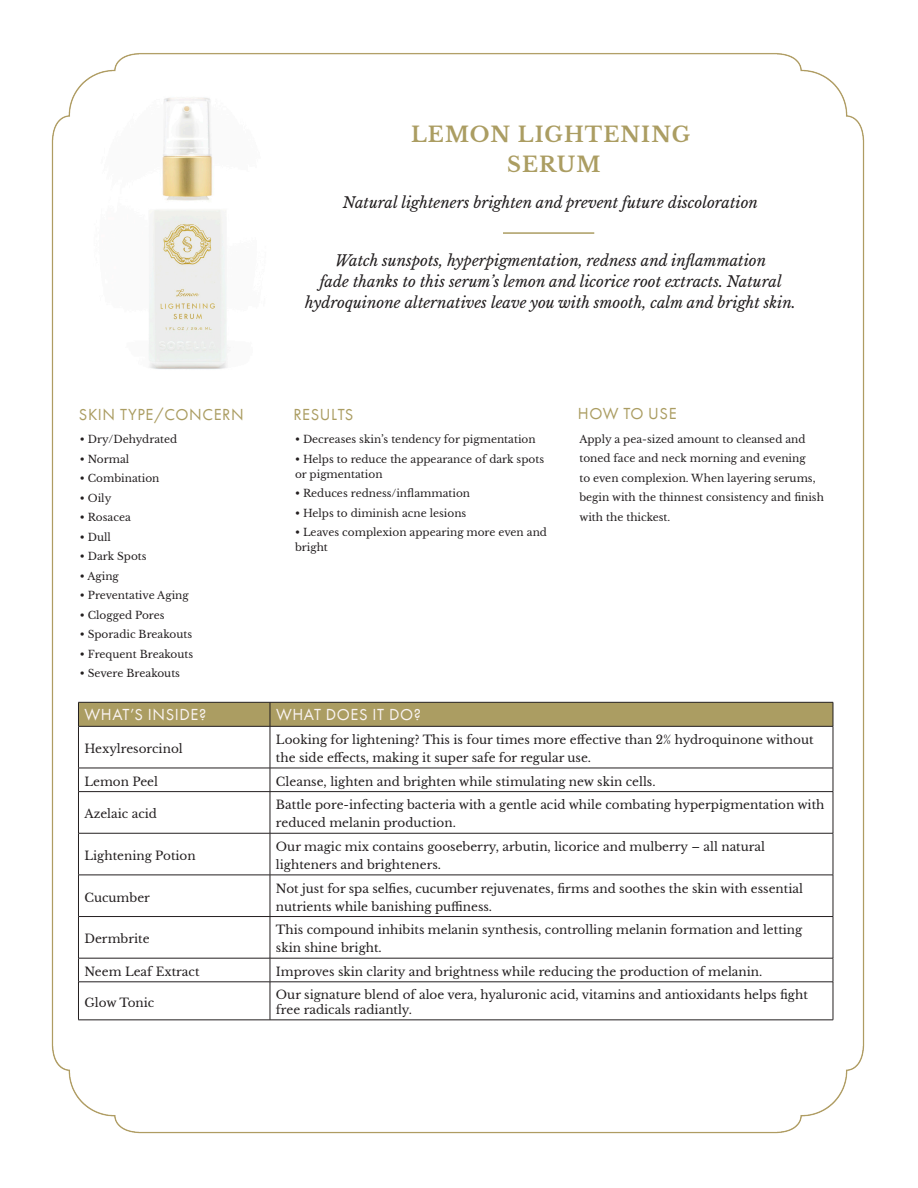
<style>
.page{position:relative;width:918px;height:1188px;background:#fff}
.page>*{position:absolute;margin:0;border:0;box-sizing:border-box;transform-origin:0 0}
.t1{font:700 21px "Libre Baskerville";letter-spacing:.05em;color:#ab9d62}
.t2{font:16.5px "Futura PT Book";letter-spacing:.035em;color:#ab9d62}
.t3{font:16.5px "Futura PT Book";letter-spacing:.035em;color:#faf4f3}
.t4{font:italic 15px/21px "Libre Baskerville";color:#231f20;text-align:center}
.t5{font:12px/18px "Libre Baskerville";color:#231f20}
.t6{font:10.5px/19.5px "Libre Baskerville";color:#231f20}
</style>
<div class="page">
<img style="left:51px;top:53px;width:814px;height:1081px">
<hr style="left:503px;top:232px;width:91px;height:2px;background:#ab9d62">
<hr style="left:270px;top:727px;width:1px;height:41px;background:#231f20">
<svg style="left:270px;top:769px;width:1px;height:22px"></svg>
<hr style="left:270px;top:792px;width:1px;height:41px;background:#231f20">
<hr style="left:270px;top:833px;width:1px;height:42px;background:#231f20">
<hr style="left:270px;top:875px;width:1px;height:41px;background:#231f20">
<hr style="left:270px;top:917px;width:1px;height:41px;background:#231f20">
<svg style="left:270px;top:959px;width:1px;height:23px"></svg>
<hr style="left:270px;top:982px;width:1px;height:38px;background:#231f20">
<hr style="left:78px;top:727px;width:1px;height:41px;background:#231f20">
<hr style="left:833px;top:727px;width:1px;height:41px;background:#231f20">
<hr style="left:78px;top:768px;width:192px;height:1px;background:#231f20">
<svg style="left:78px;top:768px;width:1px;height:23px"></svg>
<hr style="left:270px;top:768px;width:563px;height:1px;background:#231f20">
<svg style="left:833px;top:768px;width:1px;height:23px"></svg>
<hr style="left:78px;top:791px;width:192px;height:1px;background:#231f20">
<hr style="left:78px;top:792px;width:1px;height:41px;background:#231f20">
<hr style="left:270px;top:791px;width:563px;height:1px;background:#231f20">
<hr style="left:833px;top:792px;width:1px;height:41px;background:#231f20">
<hr style="left:78px;top:833px;width:1px;height:42px;background:#231f20">
<hr style="left:833px;top:833px;width:1px;height:42px;background:#231f20">
<hr style="left:78px;top:875px;width:1px;height:41px;background:#231f20">
<hr style="left:833px;top:875px;width:1px;height:41px;background:#231f20">
<hr style="left:78px;top:917px;width:1px;height:41px;background:#231f20">
<hr style="left:833px;top:917px;width:1px;height:41px;background:#231f20">
<svg style="left:78px;top:959px;width:1px;height:23px"></svg>
<svg style="left:833px;top:958px;width:1px;height:24px"></svg>
<hr style="left:78px;top:982px;width:1px;height:38px;background:#231f20">
<hr style="left:833px;top:982px;width:1px;height:38px;background:#231f20">
<hr style="left:78px;top:726px;width:192px;height:1px;background:#231f20">
<svg style="left:78px;top:702px;width:756px;height:24px"></svg>
<hr style="left:270px;top:726px;width:563px;height:1px;background:#231f20">
<hr style="left:78px;top:833px;width:192px;height:1px;background:#231f20">
<hr style="left:270px;top:833px;width:563px;height:1px;background:#231f20">
<hr style="left:78px;top:875px;width:192px;height:1px;background:#231f20">
<hr style="left:270px;top:875px;width:563px;height:1px;background:#231f20">
<hr style="left:78px;top:916px;width:192px;height:1px;background:#231f20">
<hr style="left:270px;top:916px;width:563px;height:1px;background:#231f20">
<hr style="left:78px;top:958px;width:192px;height:1px;background:#231f20">
<hr style="left:270px;top:958px;width:563px;height:1px;background:#231f20">
<hr style="left:78px;top:982px;width:192px;height:1px;background:#231f20">
<hr style="left:270px;top:982px;width:563px;height:1px;background:#231f20">
<hr style="left:78px;top:1020px;width:192px;height:1px;background:#231f20">
<hr style="left:270px;top:1020px;width:563px;height:1px;background:#231f20">
<p class="t1" style="left:411px;top:122px;width:281px">LEMON LIGHTENING</p>
<p class="t1" style="left:507px;top:152px;width:95px">SERUM</p>
<p class="t4" style="left:343px;top:193px;width:417px">Natural lighteners brighten and prevent future discoloration</p>
<p class="t2" style="left:79px;top:404px;width:166px">SKIN TYPE/CONCERN</p>
<p class="t6" style="left:80px;top:430px;width:99px">• Dry/Dehydrated</p>
<p class="t6" style="left:80px;top:449px;width:51px">• Normal</p>
<p class="t6" style="left:80px;top:469px;width:81px">• Combination</p>
<p class="t6" style="left:80px;top:488px;width:33px">• Oily</p>
<p class="t6" style="left:80px;top:508px;width:53px">• Rosacea</p>
<p class="t6" style="left:80px;top:527px;width:33px">• Dull</p>
<p class="t6" style="left:80px;top:547px;width:68px">• Dark Spots</p>
<p class="t6" style="left:80px;top:566px;width:41px">• Aging</p>
<p class="t6" style="left:80px;top:586px;width:110px">• Preventative Aging</p>
<p class="t6" style="left:80px;top:605px;width:86px">• Clogged Pores</p>
<p class="t6" style="left:80px;top:625px;width:114px">• Sporadic Breakouts</p>
<p class="t6" style="left:80px;top:644px;width:115px">• Frequent Breakouts</p>
<p class="t6" style="left:80px;top:664px;width:102px">• Severe Breakouts</p>
<p class="t4" style="left:305px;top:250px;width:492px">Watch sunspots, hyperpigmentation, redness and inflammation<br>fade thanks to this serum’s lemon and licorice root extracts. Natural hydroquinone alternatives leave you with smooth, calm and bright skin.</p>
<p class="t2" style="left:293px;top:404px;width:61px">RESULTS</p>
<p class="t6" style="left:295px;top:430px;width:242px">• Decreases skin’s tendency for pigmentation</p>
<p class="t6" style="left:295px;top:452px;width:251px;line-height:15px">• Helps to reduce the appearance of dark spots or pigmentation</p>
<p class="t6" style="left:295px;top:484px;width:177px">• Reduces redness/inflammation</p>
<p class="t6" style="left:295px;top:503px;width:173px">• Helps to diminish acne lesions</p>
<p class="t6" style="left:295px;top:525px;width:254px;line-height:15px">• Leaves complexion appearing more even and bright</p>
<p class="t2" style="left:578px;top:404px;width:100px">HOW TO USE</p>
<p class="t6" style="left:579px;top:429px;width:246px">Apply a pea-sized amount to cleansed and toned face and neck morning and evening<br>to even complexion. When layering serums, begin with the thinnest consistency and finish with the thickest.</p>
<p class="t3" style="left:85px;top:705px;width:123px">WHAT’S INSIDE?</p>
<p class="t3" style="left:276px;top:705px;width:146px">WHAT DOES IT DO?</p>
<p class="t5" style="left:84px;top:740px;width:100px">Hexylresorcinol</p>
<p class="t5" style="left:276px;top:731px;width:539px">Looking for lightening? This is four times more effective than 2% hydroquinone without the side effects, making it super safe for regular use.</p>
<p class="t5" style="left:84px;top:772px;width:75px">Lemon Peel</p>
<p class="t5" style="left:276px;top:772px;width:381px">Cleanse, lighten and brighten while stimulating new skin cells.</p>
<p class="t5" style="left:84px;top:805px;width:74px">Azelaic acid</p>
<p class="t5" style="left:276px;top:796px;width:550px">Battle pore-infecting bacteria with a gentle acid while combating hyperpigmentation with reduced melanin production.</p>
<p class="t5" style="left:84px;top:847px;width:113px">Lightening Potion</p>
<p class="t5" style="left:276px;top:838px;width:491px">Our magic mix contains gooseberry, arbutin, licorice and mulberry – all natural lighteners and brighteners.</p>
<p class="t5" style="left:84px;top:888px;width:67px">Cucumber</p>
<p class="t5" style="left:276px;top:879px;width:529px">Not just for spa selfies, cucumber rejuvenates, firms and soothes the skin with essential nutrients while banishing puffiness.</p>
<p class="t5" style="left:84px;top:930px;width:67px">Dermbrite</p>
<p class="t5" style="left:276px;top:921px;width:528px">This compound inhibits melanin synthesis, controlling melanin formation and letting skin shine bright.</p>
<p class="t5" style="left:84px;top:963px;width:117px">Neem Leaf Extract</p>
<p class="t5" style="left:276px;top:963px;width:488px">Improves skin clarity and brightness while reducing the production of melanin.</p>
<p class="t5" style="left:84px;top:993px;width:71px">Glow Tonic</p>
<p class="t5" style="left:276px;top:988px;width:533px;line-height:14.4px">Our signature blend of aloe vera, hyaluronic acid, vitamins and antioxidants helps fight free radicals radiantly.</p>
</div>
